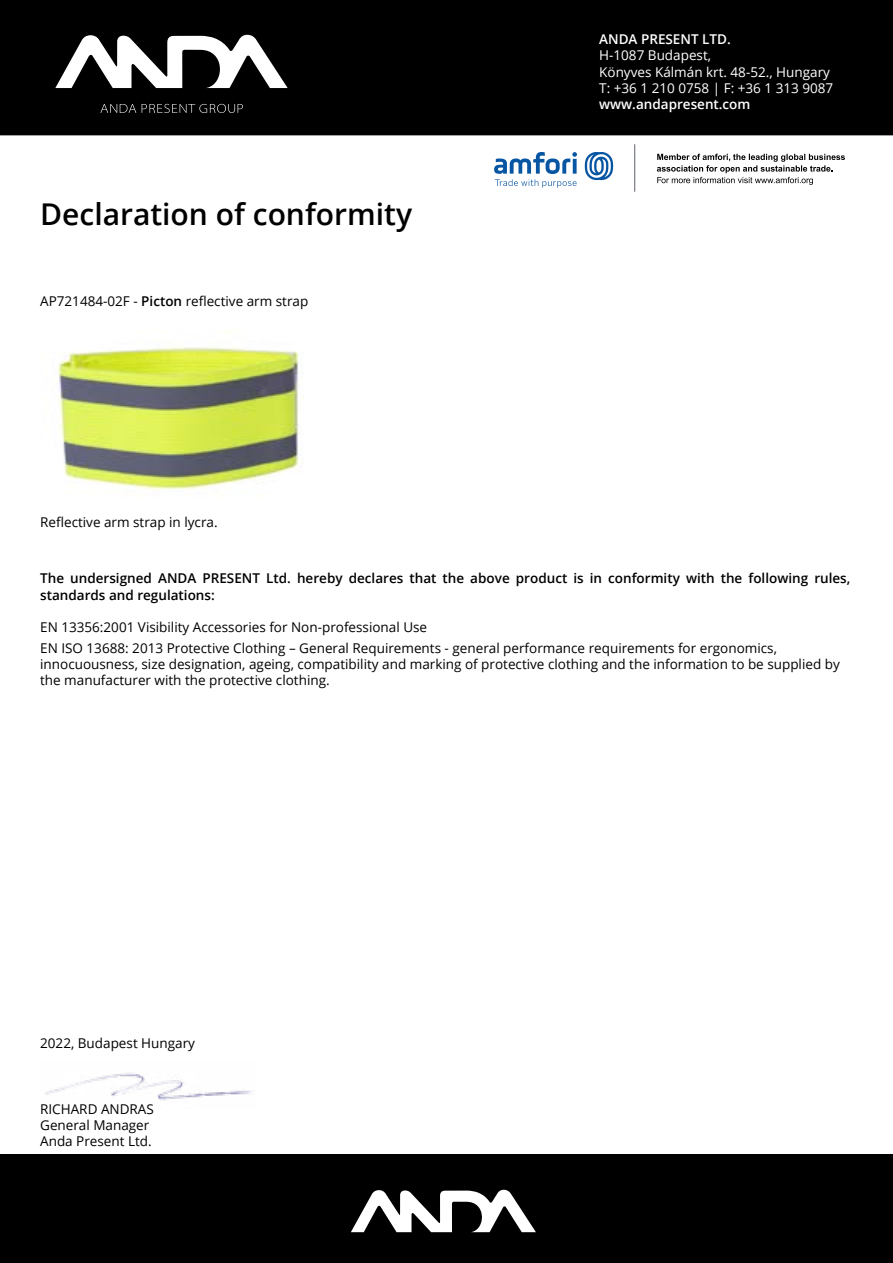
<style>
.page{position:relative;width:893px;height:1263px;background:#fff}
.page>*{position:absolute;margin:0;border:0;box-sizing:border-box;transform-origin:0 0}
.t1{font:600 30px "Open Sans";color:#000}
.t2{font:13.5px/16.2px "Open Sans";color:#000}
.t3{font:600 13.5px/16.2px "Open Sans";color:#000}
.t4{font:13.5px/16.2px "Open Sans";color:#fff}
.t5{font:600 13.5px "Open Sans";color:#fff}
.s1{font-weight:600}
</style>
<div class="page">
<div style="left:0;top:0;width:893px;height:135px;background:#000"></div>
<div style="left:0;top:1154px;width:893px;height:109px;background:#000"></div>
<svg style="left:55px;top:34px;width:233px;height:54px"></svg>
<svg style="left:100px;top:104px;width:143px;height:9px"></svg>
<img style="left:58px;top:347px;width:245px;height:143px">
<svg style="left:351px;top:1189px;width:185px;height:43px"></svg>
<svg style="left:585px;top:152px;width:28px;height:28px"></svg>
<svg style="left:494px;top:152px;width:83px;height:36px"></svg>
<hr style="left:634px;top:144px;width:1px;height:47px;background:#686e79">
<svg style="left:657px;top:154px;width:188px;height:31px"></svg>
<img style="left:45px;top:1073px;width:207px;height:28px">
<h1 class="t1" style="left:40px;top:193px;width:373px">Declaration of conformity</h1>
<p class="t2" style="left:40px;top:292px;width:270px">AP721484-02F - <span class="s1">Picton</span> reflective arm strap</p>
<p class="t2" style="left:40px;top:514px;width:179px">Reflective arm strap in lycra.</p>
<p class="t5" style="left:599px;top:30px;width:133px">ANDA PRESENT LTD.</p>
<p class="t4" style="left:599px;top:47px;width:236px">H-1087 Budapest,<br>Könyves Kálmán krt. 48-52., Hungary<br>T: +36 1 210 0758 | F: +36 1 313 9087</p>
<p class="t5" style="left:599px;top:95px;width:153px">www.andapresent.com</p>
<p class="t3" style="left:40px;top:570px;width:812px">The undersigned ANDA PRESENT Ltd. hereby declares that the above product is in conformity with the following rules, standards and regulations:</p>
<p class="t2" style="left:40px;top:617px;width:738px;line-height:20.4px">EN 13356:2001 Visibility Accessories for Non-professional Use<br>EN ISO 13688: 2013 Protective Clothing – General Requirements - general performance requirements for ergonomics,</p>
<p class="t2" style="left:40px;top:655px;width:801px">innocuousness, size designation, ageing, compatibility and marking of protective clothing and the information to be supplied by the manufacturer with the protective clothing.</p>
<p class="t2" style="left:40px;top:1034px;width:156px">2022, Budapest Hungary</p>
<p class="t2" style="left:40px;top:1100px;width:115px">RICHARD ANDRAS<br>General Manager<br>Anda Present Ltd.</p>
</div>
